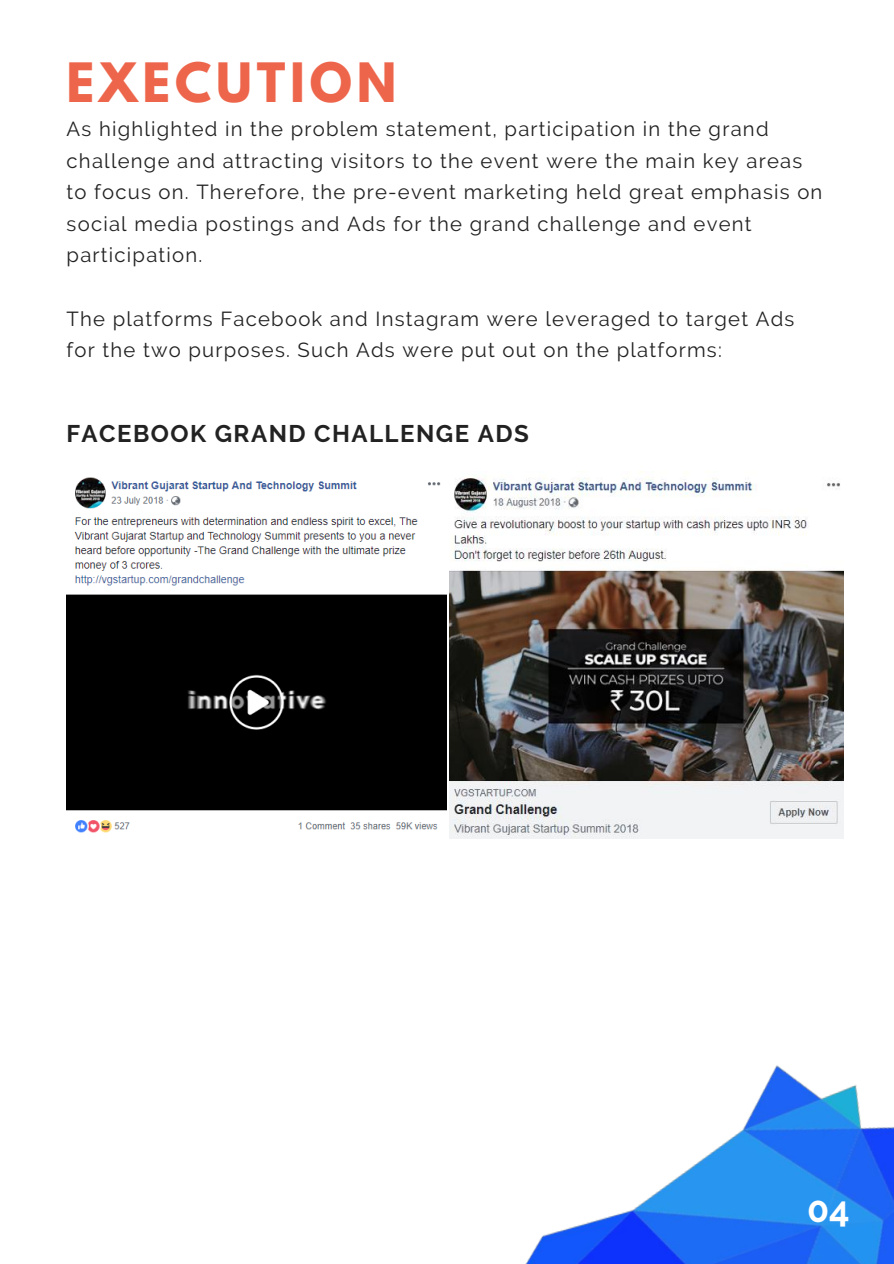
<style>
.page{position:relative;width:894px;height:1264px;background:#fff}
.page>*{position:absolute;margin:0;border:0;box-sizing:border-box;transform-origin:0 0}
.t1{font:700 48px "League Spartan";letter-spacing:.1em;color:#ed654b}
.t2{font:700 36px "Raleway";color:#fff}
.t3{font:700 24px "Raleway";letter-spacing:.06em;color:#222}
.t4{font:20.25px/31.5px "Raleway";letter-spacing:.06em;color:#222}
</style>
<div class="page">
<img style="left:67px;top:477px;width:379px;height:356px">
<img style="left:449px;top:471px;width:394px;height:367px">
<img style="left:526px;top:1065px;width:367px;height:198px">
<h1 class="t1" style="left:67px;top:59px;width:331px">EXECUTION</h1>
<p class="t4" style="left:67px;top:113px;width:757px">As highlighted in the problem statement, participation in the grand challenge and attracting visitors to the event were the main key areas to focus on. Therefore, the pre-event marketing held great emphasis on social media postings and Ads for the grand challenge and event participation.</p>
<p class="t4" style="left:67px;top:303px;width:729px">The platforms Facebook and Instagram were leveraged to target Ads for the two purposes. Such Ads were put out on the platforms:</p>
<p class="t3" style="left:66px;top:419px;width:463px">FACEBOOK GRAND CHALLENGE ADS</p>
<h2 class="t2" style="left:806px;top:1187px;width:44px">04</h2>
</div>
